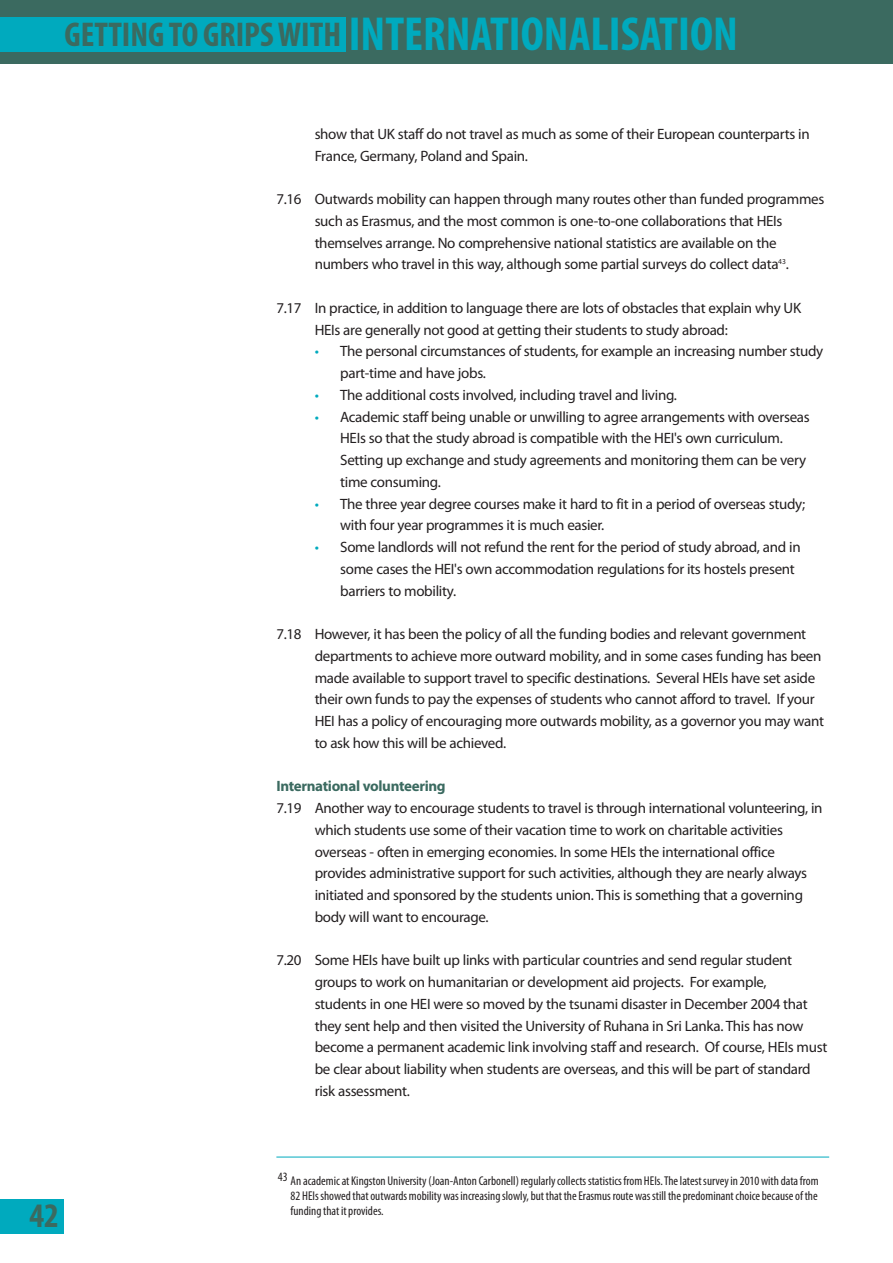
<style>
.page{position:relative;width:893px;height:1263px;background:#fff}
.page>*{position:absolute;margin:0;border:0;box-sizing:border-box;transform-origin:0 0}
.t1{font:700 condensed 48px "Myriad Pro";color:#00aabe}
.t2{font:700 condensed 34.5px "Myriad Pro";color:#3b6a60}
.t3{font:15px/21.8px "Myriad Pro";letter-spacing:-.02em;color:#231f20}
.t4{font:700 15px "Myriad Pro";letter-spacing:-.02em;color:#3b6a60}
.t5{font:condensed 12.75px/15px "Myriad Pro";color:#231f20;text-align:justify}
.s1{font-size:34.5px;color:#3b6a60}
.s2{color:#00aabe}
</style>
<div class="page">
<div style="left:0;top:0;width:893px;height:64px;background:#3b6a60"></div>
<div style="left:0;top:17px;width:346px;height:34px;background:#00aabe"></div>
<div style="left:0;top:1199px;width:64px;height:34px;background:#00aabe"></div>
<hr style="left:276px;top:1157px;width:553px;height:1px;background:#00aabe">
<h1 class="t1" style="left:64px;top:17px;width:675px"><span class="s1">GETTING TO GRIPSWITH</span> INTERNATIONALISATION</h1>
<h2 class="t2" style="left:29px;top:1203px;width:31px">42</h2>
<p class="t3" style="left:315px;top:124px;width:497px">show that UK staff do not travel as much as some of their European counterparts in<br>France, Germany, Poland and Spain.</p>
<p class="t3" style="left:315px;top:189px;width:511px;text-indent:-38px">7.16 Outwards mobility can happen through many routes other than funded programmes such as Erasmus, and the most common is one-to-one collaborations that HEIs themselves arrange. No comprehensive national statistics are available on the numbers who travel in this way, although some partial surveys do collect data<sup>43</sup>.</p>
<p class="t3" style="left:315px;top:298px;width:488px;text-indent:-38px">7.17 In practice, in addition to language there are lots of obstacles that explain why UK<br>HEIs are generally not good at getting their students to study abroad:</p>
<p class="t3" style="left:340px;top:342px;width:485px;text-indent:-26px"><span class="s2">•</span> The personal circumstances of students, for example an increasing number study part-time and have jobs.</p>
<p class="t3" style="left:315px;top:385px;width:364px"><span class="s2">•</span> The additional costs involved, including travel and living.</p>
<p class="t3" style="left:340px;top:407px;width:471px;text-indent:-26px"><span class="s2">•</span> Academic staff being unable or unwilling to agree arrangements with overseas HEIs so that the study abroad is compatible with the HEI's own curriculum.<br>Setting up exchange and study agreements and monitoring them can be very time consuming.</p>
<p class="t3" style="left:340px;top:494px;width:467px;text-indent:-26px"><span class="s2">•</span> The three year degree courses make it hard to fit in a period of overseas study; with four year programmes it is much easier.</p>
<p class="t3" style="left:340px;top:537px;width:462px;text-indent:-26px"><span class="s2">•</span> Some landlords will not refund the rent for the period of study abroad, and in some cases the HEI's own accommodation regulations for its hostels present barriers to mobility.</p>
<p class="t3" style="left:315px;top:624px;width:511px;text-indent:-38px">7.18 However, it has been the policy of all the funding bodies and relevant government departments to achieve more outward mobility, and in some cases funding has been made available to support travel to specific destinations. Several HEIs have set aside their own funds to pay the expenses of students who cannot afford to travel. If your HEI has a policy of encouraging more outwards mobility, as a governor you may want to ask how this will be achieved.</p>
<p class="t4" style="left:276px;top:781px;width:171px">International volunteering</p>
<p class="t3" style="left:315px;top:798px;width:509px;text-indent:-38px">7.19 Another way to encourage students to travel is through international volunteering, in which students use some of their vacation time to work on charitable activities overseas - often in emerging economies. In some HEIs the international office provides administrative support for such activities, although they are nearly always initiated and sponsored by the students union. This is something that a governing body will want to encourage.</p>
<p class="t3" style="left:315px;top:951px;width:514px;text-indent:-38px">7.20 Some HEIs have built up links with particular countries and send regular student groups to work on humanitarian or development aid projects. For example,<br>students in one HEI were so moved by the tsunami disaster in December 2004 that they sent help and then visited the University of Ruhana in Sri Lanka. This has now become a permanent academic link involving staff and research. Of course, HEIs must be clear about liability when students are overseas, and this will be part of standard risk assessment.</p>
<p class="t5" style="left:291px;top:1174px;width:529px;text-indent:-13px">43 An academicat Kingston University(Joan-Anton Carbonell) regularlycollectsstatisticsfromHEIs.Thelatestsurveyin 2010with datafrom 82 HEIsshowedthatoutwardsmobilitywasincreasingslowly,but that theErasmusroutewasstill thepredominantchoicebecauseof the fundingthat itprovides.</p>
</div>
